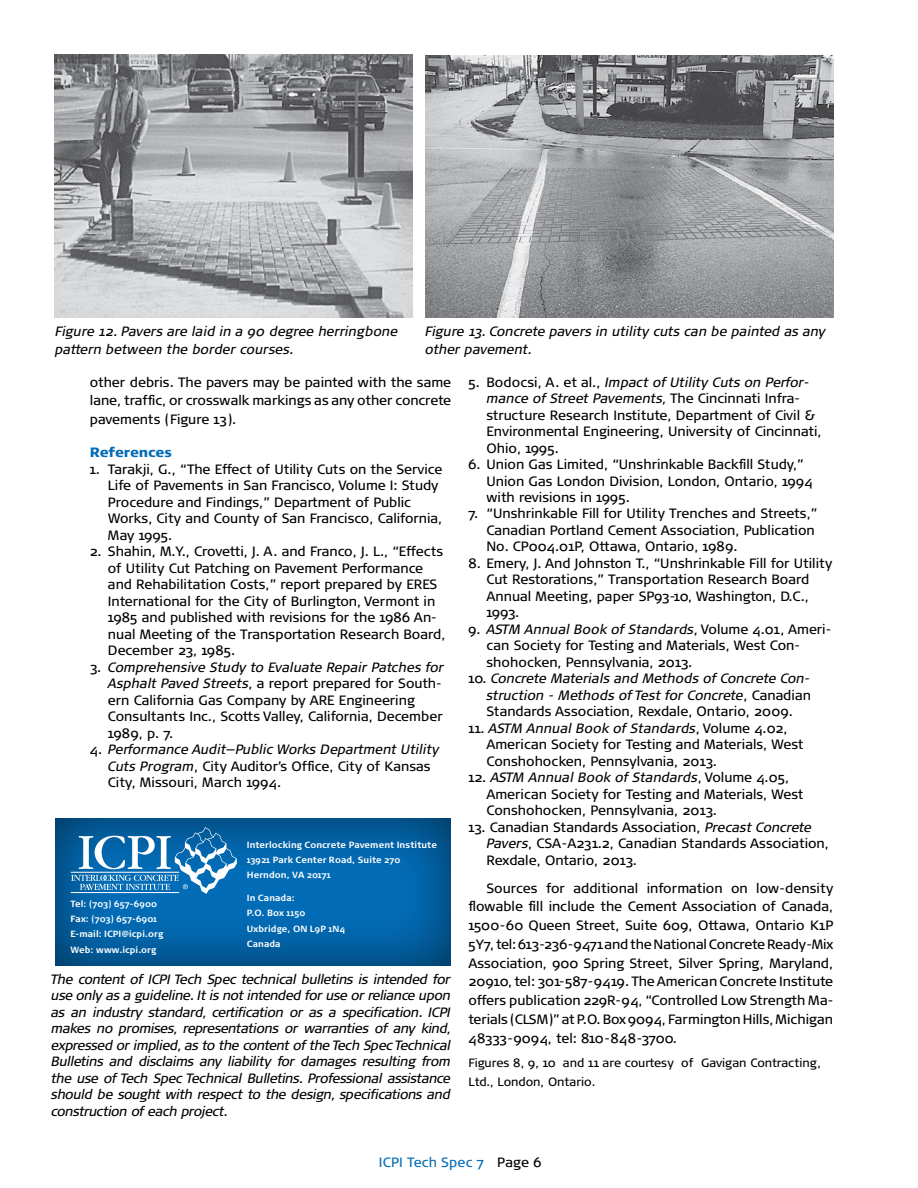
<style>
.page{position:relative;width:918px;height:1188px;background:#fff}
.page>*{position:absolute;margin:0;border:0;box-sizing:border-box;transform-origin:0 0}
.t1{font:13.5px/16.5px "Signa Pro";color:#000}
.t2{font:italic 13.5px/16.5px "Signa Pro";letter-spacing:-.01em;color:#000;text-align:justify}
.t3{font:13.5px "Signa Pro";letter-spacing:.015em;color:#036cb6}
.t4{font:900 13.5px "Signa Pro";letter-spacing:-.01em;color:#036cb6}
.t5{font:12px/18.8px "Signa Pro";color:#000}
.t6{font:700 9px/15.3px "Signa Pro";letter-spacing:.01em;color:#fff}
.s1{font-style:italic}
.s2{font-style:normal}
.s3{color:#000}
</style>
<div class="page">
<img style="left:55px;top:55px;width:357px;height:263px">
<img style="left:425px;top:56px;width:408px;height:262px">
<div style="left:53px;top:817px;width:399px;height:150px;background:#000;opacity:.55"></div>
<svg style="left:71px;top:827px;width:166px;height:67px;background:#3d88bd"></svg>
<p class="t2" style="left:425px;top:322px;width:402px;line-height:18px">Figure 13. Concrete pavers in utility cuts can be painted as any other pavement.</p>
<p class="t1" style="left:486px;top:373px;width:337px;text-indent:-18px">5. Bodocsi, A. et al., <span class="s1">Impact of Utility Cuts on Perfor&shy;mance of Street Pavements,</span> The Cincinnati Infra&shy;structure Research Institute, Department of Civil &amp; Environmental Engineering, University of Cincinnati, Ohio, 1995.</p>
<p class="t1" style="left:486px;top:456px;width:328px;text-indent:-18px">6. Union Gas Limited, “Unshrinkable Backfill Study,”<br>Union Gas London Division, London, Ontario, 1994 with revisions in 1995.</p>
<p class="t1" style="left:486px;top:505px;width:332px;text-indent:-18px">7. “Unshrinkable Fill for Utility Trenches and Streets,”<br>Canadian Portland Cement Association, Publication<br>No. CP004.01P, Ottawa, Ontario, 1989.</p>
<p class="t1" style="left:486px;top:555px;width:347px;text-indent:-18px">8. Emery, J. And Johnston T., “Unshrinkable Fill for Utility Cut Restorations,” Transportation Research Board Annual Meeting, paper SP93-10, Washington, D.C., 1993.</p>
<p class="t1" style="left:486px;top:621px;width:346px;text-indent:-18px">9. <span class="s1">ASTM Annual Book of Standards</span>, Volume 4.01, Ameri&shy;can Society for Testing and Materials, West Con&shy;shohocken, Pennsylvania, 2013.</p>
<p class="t2" style="left:486px;top:670px;width:326px;text-indent:-18px"><span class="s2">10.</span> Concrete Materials and Methods of Concrete Con&shy;struction - Methods of Test for Concrete<span class="s2">, Canadian Standards Association, Rexdale, Ontario, 2009.</span></p>
<p class="t1" style="left:486px;top:720px;width:318px;text-indent:-18px">11. <span class="s1">ASTM Annual Book of Standards</span>, Volume 4.02,<br>American Society for Testing and Materials, West<br>Conshohocken, Pennsylvania, 2013.</p>
<p class="t1" style="left:486px;top:769px;width:318px;text-indent:-18px">12. <span class="s1">ASTM Annual Book of Standards</span>, Volume 4.05,<br>American Society for Testing and Materials, West<br>Conshohocken, Pennsylvania, 2013.</p>
<p class="t1" style="left:486px;top:819px;width:344px;text-indent:-18px">13. Canadian Standards Association, <span class="s1">Precast Concrete<br>Pavers</span>, CSA-A231.2, Canadian Standards Association,<br>Rexdale, Ontario, 2013.</p>
<p class="t1" style="left:468px;top:878px;width:366px;line-height:18.8px;text-align:justify;text-indent:18px">Sources for additional information on low-density flowable fill include the Cement Association of Canada, 1500-60 Queen Street, Suite 609, Ottawa, Ontario K1P 5Y7, tel: 613-236-9471 and the National Concrete Ready-Mix Association, 900 Spring Street, Silver Spring, Maryland, 20910, tel: 301-587-9419. The American Concrete Institute offers publication 229R-94, “Controlled Low Strength Ma&shy;terials (CLSM)” at P.O. Box 9094, Farmington Hills, Michigan 48333-9094, tel: 810-848-3700.</p>
<p class="t5" style="left:468px;top:1053px;width:354px">Figures 8, 9, 10 and 11 are courtesy of Gavigan Contracting,<br>Ltd., London, Ontario.</p>
<p class="t2" style="left:55px;top:322px;width:344px;line-height:18px">Figure 12. Pavers are laid in a 90 degree herringbone pattern between the border courses.</p>
<p class="t1" style="left:90px;top:372px;width:363px;line-height:18.8px;text-align:justify">other debris. The pavers may be painted with the same lane, traffic, or crosswalk markings as any other concrete pavements (Figure 13).</p>
<p class="t4" style="left:90px;top:444px;width:84px">References</p>
<p class="t1" style="left:108px;top:461px;width:336px;text-indent:-18px">1. Tarakji, G., “The Effect of Utility Cuts on the Service Life of Pavements in San Francisco, Volume I: Study Procedure and Findings,” Department of Public Works, City and County of San Francisco, California, May 1995.</p>
<p class="t1" style="left:108px;top:543px;width:339px;text-indent:-18px">2. Shahin, M.Y., Crovetti, J. A. and Franco, J. L., “Effects of Utility Cut Patching on Pavement Performance and Rehabilitation Costs,” report prepared by ERES International for the City of Burlington, Vermont in 1985 and published with revisions for the 1986 An&shy;nual Meeting of the Transportation Research Board, December 23, 1985.</p>
<p class="t1" style="left:108px;top:658px;width:338px;text-indent:-18px">3. <span class="s1">Comprehensive Study to Evaluate Repair Patches for Asphalt Paved Streets</span>, a report prepared for South&shy;ern California Gas Company by ARE Engineering Consultants Inc., Scotts Valley, California, December 1989, p. 7.</p>
<p class="t1" style="left:108px;top:741px;width:333px;text-indent:-18px">4. <span class="s1">Performance Audit—Public Works Department Utility<br>Cuts Program</span>, City Auditor’s Office, City of Kansas<br>City, Missouri, March 1994.</p>
<p class="t6" style="left:247px;top:837px;width:192px">Interlocking Concrete Pavement Institute<br>13921 Park Center Road, Suite 270<br>Herndon, VA 20171</p>
<p class="t6" style="left:247px;top:890px;width:100px">In Canada:<br>P.O. Box 1150<br>Uxbridge, ON L9P 1N4<br>Canada</p>
<p class="t6" style="left:71px;top:896px;width:94px">Tel: (703) 657-6900<br>Fax: (703) 657-6901<br>E-mail: ICPI@icpi.org<br>Web: www.icpi.org</p>
<p class="t2" style="left:51px;top:971px;width:401px">The content of ICPI Tech Spec technical bulletins is intended for use only as a guideline. It is not intended for use or reliance upon as an industry standard, certification or as a specification. ICPI makes no promises, representations or warranties of any kind, expressed or implied, as to the content of the Tech Spec Technical Bulletins and disclaims any liability for damages resulting from the use of Tech Spec Technical Bulletins. Professional assistance should be sought with respect to the design, specifications and construction of each project.</p>
<p class="t3" style="left:379px;top:1155px;width:164px">ICPI Tech Spec 7 <span class="s3">Page 6</span></p>
</div>
